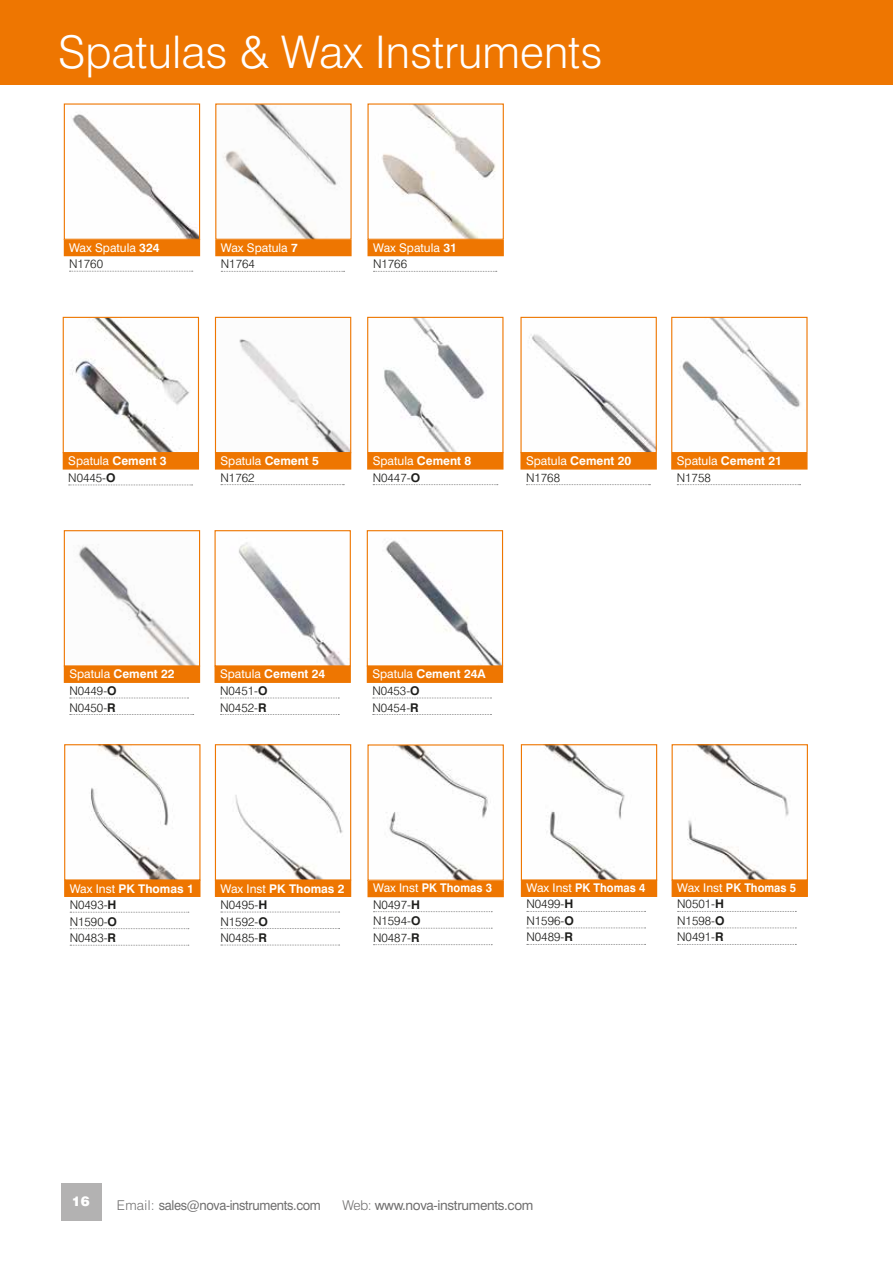
<style>
.page{position:relative;width:893px;height:1263px;background:#fff}
.page>*{position:absolute;margin:0;border:0;box-sizing:border-box;transform-origin:0 0}
.t1{font:300 45px "Swiss 721 BT";color:#fff}
.t2{font:13.5px "Swiss 721 BT";letter-spacing:-.025em;color:#706f6f;scale:.95 1}
.t3{font:13.5px "Swiss 721 BT";letter-spacing:-.025em;color:#706f6f}
.t4{font:900 13.5px "Swiss 721 BT";color:#fff}
.t5{font:300 12px/16.5px "Swiss 721 BT";color:#1d1d1b}
.t6{font:12px/16.5px "Swiss 721 BT";color:#fff}
.t7{font:700 12px/16.5px "Swiss 721 BT";color:#fff}
.s1{font-weight:700}
.s2{font-weight:300;color:#1d1d1b}
.s3{font-weight:700;color:#1d1d1b}
.s4{font-weight:400}
.s5{font-weight:400;color:#fff}
.s6{font-weight:700;color:#fff}
.s7{font-weight:300}
</style>
<div class="page">
<div style="left:61px;top:1183px;width:41px;height:38px;background:#b3b2b2"></div>
<div style="left:0;top:0;width:893px;height:84px;background:#ee7601"></div>
<div style="left:64px;top:239px;width:136px;height:17px;background:#ee7601"></div>
<img style="left:72px;top:114px;width:126px;height:124px">
<div style="left:64px;top:103px;width:136px;height:137px;border:1px solid #ee7601"></div>
<svg style="left:69px;top:271px;width:124px;height:1px"></svg>
<div style="left:215px;top:239px;width:137px;height:17px;background:#ee7601"></div>
<img style="left:223px;top:105px;width:115px;height:133px">
<svg style="left:221px;top:271px;width:124px;height:1px"></svg>
<div style="left:367px;top:239px;width:137px;height:17px;background:#ee7601"></div>
<img style="left:382px;top:105px;width:114px;height:133px">
<div style="left:367px;top:103px;width:137px;height:137px;border:1px solid #ee7601"></div>
<svg style="left:373px;top:271px;width:124px;height:1px"></svg>
<div style="left:64px;top:880px;width:136px;height:17px;background:#ee7601"></div>
<img style="left:90px;top:746px;width:86px;height:132px">
<div style="left:64px;top:744px;width:136px;height:136px;border:1px solid #ee7601"></div>
<svg style="left:70px;top:912px;width:119px;height:1px"></svg>
<svg style="left:70px;top:928px;width:119px;height:1px"></svg>
<svg style="left:70px;top:945px;width:119px;height:1px"></svg>
<div style="left:215px;top:880px;width:136px;height:17px;background:#ee7601"></div>
<img style="left:235px;top:746px;width:108px;height:132px">
<div style="left:215px;top:744px;width:136px;height:136px;border:1px solid #ee7601"></div>
<svg style="left:221px;top:912px;width:119px;height:1px"></svg>
<svg style="left:221px;top:928px;width:119px;height:1px"></svg>
<svg style="left:221px;top:945px;width:119px;height:1px"></svg>
<div style="left:367px;top:880px;width:137px;height:17px;background:#ee7601"></div>
<img style="left:386px;top:746px;width:102px;height:133px">
<div style="left:367px;top:744px;width:137px;height:137px;border:1px solid #ee7601"></div>
<svg style="left:373px;top:911px;width:119px;height:1px"></svg>
<svg style="left:373px;top:928px;width:119px;height:1px"></svg>
<svg style="left:373px;top:944px;width:119px;height:1px"></svg>
<div style="left:521px;top:880px;width:136px;height:17px;background:#ee7601"></div>
<img style="left:545px;top:746px;width:80px;height:132px">
<div style="left:521px;top:744px;width:136px;height:136px;border:1px solid #ee7601"></div>
<svg style="left:527px;top:911px;width:119px;height:1px"></svg>
<svg style="left:527px;top:927px;width:119px;height:1px"></svg>
<svg style="left:527px;top:944px;width:119px;height:1px"></svg>
<div style="left:672px;top:880px;width:136px;height:17px;background:#ee7601"></div>
<img style="left:687px;top:746px;width:102px;height:132px">
<div style="left:672px;top:744px;width:136px;height:136px;border:1px solid #ee7601"></div>
<svg style="left:678px;top:911px;width:118px;height:1px"></svg>
<svg style="left:678px;top:927px;width:118px;height:1px"></svg>
<svg style="left:678px;top:944px;width:118px;height:1px"></svg>
<div style="left:63px;top:452px;width:136px;height:18px;background:#ee7601;border:2px solid #ee7601"></div>
<img style="left:72px;top:319px;width:118px;height:132px">
<div style="left:63px;top:317px;width:136px;height:136px;border:1px solid #ee7601"></div>
<svg style="left:69px;top:485px;width:124px;height:1px"></svg>
<div style="left:215px;top:452px;width:136px;height:18px;background:#ee7601;border:2px solid #ee7601"></div>
<img style="left:239px;top:339px;width:110px;height:112px">
<div style="left:215px;top:317px;width:136px;height:136px;border:1px solid #ee7601"></div>
<svg style="left:221px;top:484px;width:123px;height:1px"></svg>
<div style="left:367px;top:452px;width:136px;height:18px;background:#ee7601;border:2px solid #ee7601"></div>
<img style="left:383px;top:319px;width:102px;height:132px">
<div style="left:367px;top:317px;width:136px;height:136px;border:1px solid #ee7601"></div>
<svg style="left:373px;top:484px;width:125px;height:1px"></svg>
<div style="left:64px;top:666px;width:136px;height:17px;background:#ee7601;border:2px solid #ee7601"></div>
<div style="left:520px;top:452px;width:137px;height:18px;background:#ee7601;border:2px solid #ee7601"></div>
<img style="left:78px;top:544px;width:118px;height:120px">
<div style="left:64px;top:530px;width:136px;height:136px;border:1px solid #ee7601"></div>
<img style="left:529px;top:334px;width:126px;height:117px">
<div style="left:520px;top:317px;width:137px;height:136px;border:1px solid #ee7601"></div>
<svg style="left:70px;top:698px;width:118px;height:1px"></svg>
<svg style="left:70px;top:714px;width:124px;height:1px"></svg>
<svg style="left:526px;top:484px;width:124px;height:1px"></svg>
<div style="left:214px;top:666px;width:137px;height:17px;background:#ee7601;border:2px solid #ee7601"></div>
<div style="left:671px;top:452px;width:137px;height:18px;background:#ee7601;border:2px solid #ee7601"></div>
<img style="left:239px;top:542px;width:106px;height:122px">
<div style="left:214px;top:530px;width:137px;height:136px;border:1px solid #ee7601"></div>
<img style="left:680px;top:319px;width:120px;height:132px">
<div style="left:671px;top:317px;width:136px;height:136px;border:1px solid #ee7601"></div>
<svg style="left:220px;top:698px;width:119px;height:1px"></svg>
<svg style="left:220px;top:714px;width:119px;height:1px"></svg>
<svg style="left:677px;top:484px;width:124px;height:1px"></svg>
<div style="left:367px;top:666px;width:136px;height:17px;background:#ee7601;border:2px solid #ee7601"></div>
<img style="left:386px;top:540px;width:115px;height:124px">
<div style="left:367px;top:530px;width:136px;height:136px;border:1px solid #ee7601"></div>
<svg style="left:373px;top:698px;width:118px;height:1px"></svg>
<svg style="left:373px;top:714px;width:118px;height:1px"></svg>
<h1 class="t1" style="left:58px;top:25px;width:546px">Spatulas &amp; Wax Instruments</h1>
<p class="t6" style="left:69px;top:239px;width:92px">Wax Spatula <span class="s1">324<br></span><span class="s2">N1760</span></p>
<p class="t6" style="left:221px;top:239px;width:79px">Wax Spatula <span class="s1">7<br></span><span class="s2">N1764</span></p>
<p class="t6" style="left:373px;top:239px;width:85px">Wax Spatula <span class="s1">31<br></span><span class="s2">N1766</span></p>
<p class="t6" style="left:68px;top:453px;width:100px">Spatula <span class="s1">Cement 3<br></span><span class="s2">N0445-</span><span class="s3">O</span></p>
<p class="t6" style="left:221px;top:452px;width:100px">Spatula <span class="s1">Cement 5<br></span><span class="s2">N1762</span></p>
<p class="t6" style="left:373px;top:452px;width:100px">Spatula <span class="s1">Cement 8<br></span><span class="s2">N0447-</span><span class="s3">O</span></p>
<p class="t7" style="left:526px;top:452px;width:107px"><span class="s4">Spatula</span> Cement 20<br><span class="s2">N1768</span></p>
<p class="t7" style="left:677px;top:452px;width:107px"><span class="s4">Spatula</span> Cement 21<br><span class="s2">N1758</span></p>
<p class="t5" style="left:69px;top:666px;width:107px"><span class="s5">Spatula</span> <span class="s6">Cement 22<br></span>N0449-<span class="s1">O<br></span>N0450-<span class="s1">R</span></p>
<p class="t5" style="left:220px;top:666px;width:107px"><span class="s5">Spatula</span> <span class="s6">Cement 24<br></span>N0451-<span class="s1">O<br></span>N0452-<span class="s1">R</span></p>
<p class="t5" style="left:372px;top:666px;width:115px"><span class="s5">Spatula</span> <span class="s6">Cement 24A<br></span>N0453-<span class="s1">O<br></span>N0454-<span class="s1">R</span></p>
<p class="t5" style="left:70px;top:880px;width:126px"><span class="s5">Wax Inst</span> <span class="s6">PK Thomas 1<br></span>N0493-<span class="s1">H<br></span>N1590-<span class="s1">O<br></span>N0483-<span class="s1">R</span></p>
<p class="t5" style="left:220px;top:880px;width:126px"><span class="s5">Wax Inst</span> <span class="s6">PK Thomas 2<br></span>N0495-<span class="s1">H<br></span>N1592-<span class="s1">O<br></span>N0485-<span class="s1">R</span></p>
<p class="t5" style="left:373px;top:879px;width:120px"><span class="s5">Wax Inst</span> <span class="s6">PK Thomas 3<br></span>N0497-<span class="s1">H<br></span>N1594-<span class="s1">O<br></span>N0487-<span class="s1">R</span></p>
<p class="t5" style="left:526px;top:879px;width:120px"><span class="s5">Wax Inst</span> <span class="s6">PK Thomas 4<br></span>N0499-<span class="s1">H<br></span>N1596-<span class="s1">O<br></span>N0489-<span class="s1">R</span></p>
<p class="t5" style="left:677px;top:879px;width:120px"><span class="s5">Wax Inst</span> <span class="s6">PK Thomas 5<br></span>N0501-<span class="s1">H<br></span>N1598-<span class="s1">O<br></span>N0491-<span class="s1">R</span></p>
<p class="t4" style="left:72px;top:1193px;width:19px">16</p>
<p class="t2" style="left:117px;top:1196px;width:216px"><span class="s7">Email:</span> sales@nova-instruments.com</p>
<p class="t3" style="left:343px;top:1196px;width:192px"><span class="s7">Web:</span> www.nova-instruments.com</p>
</div>
